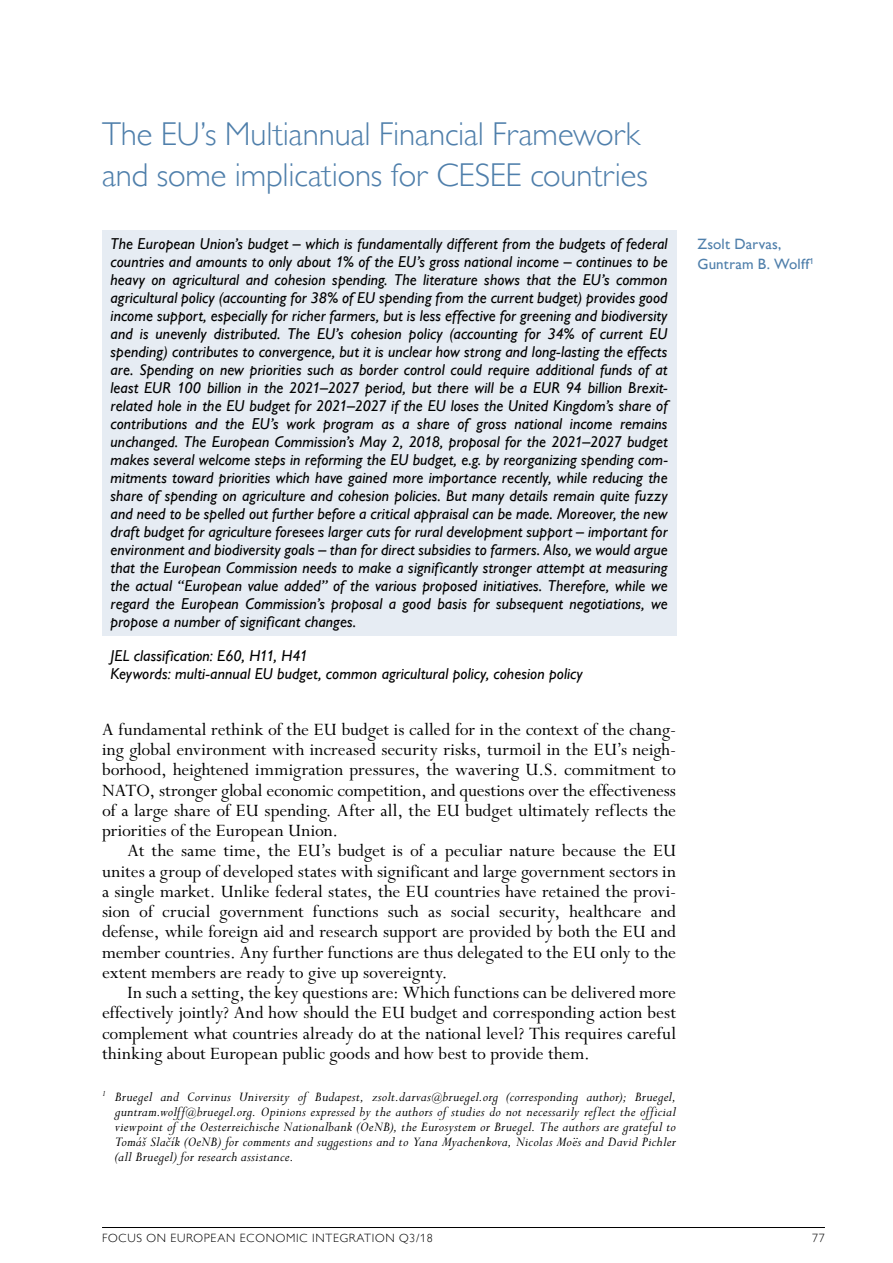
<style>
.page{position:relative;width:893px;height:1263px;background:#fff}
.page>*{position:absolute;margin:0;border:0;box-sizing:border-box;transform-origin:0 0}
.H__Kapiteltitel{font:300 33px/40.5px "Gill Sans MT Pro";letter-spacing:-.005em;color:#4f7fab}
.P__Text{font:19.5px/20.2px "Perpetua Std";letter-spacing:-.005em;color:#000;text-align:justify}
.P__Text_ohne_Einzug{font:19.5px/20.2px "Perpetua Std";letter-spacing:-.005em;color:#000;text-align:justify}
.t1{font:italic 500 15.75px/18px "Gill Sans MT Pro";letter-spacing:.005em;color:#000}
.P__Fussnote{font:italic 15px/15px "Perpetua Std";letter-spacing:.015em;color:#000;text-align:justify}
.t2{font:500 15px/20.2px "Gill Sans MT Pro";letter-spacing:.015em;color:#4f7fab}
.t3{font:300 12px "Gill Sans MT Pro";letter-spacing:.06em;color:#000}
.s1{font-size:12px}
</style>
<div class="page">
<hr style="left:102px;top:1227px;width:723px;height:1px;background:#000">
<div style="left:102px;top:230px;width:574px;height:406px;background:#e6ecf3"></div>
<p class="H__Kapiteltitel" style="left:102px;top:114px;width:547px">The EU’s Multiannual Financial Framework and some implications for CESEE countries</p>
<p class="t1" style="left:111px;top:235px;width:559px;text-align:justify">The European Union’s budget – which is fundamentally different from the budgets of federal countries and amounts to only about 1% of the EU’s gross national income – continues to be heavy on agricultural and cohesion spending. The literature shows that the EU’s common agricultural policy (accounting for 38% of EU spending from the current budget) provides good income support, especially for richer farmers, but is less effective for greening and biodiversity and is unevenly distributed. The EU’s cohesion policy (accounting for 34% of current EU spending) contributes to convergence, but it is unclear how strong and long-lasting the effects are. Spending on new priorities such as border control could require additional funds of at least EUR 100 billion in the 2021–2027 period, but there will be a EUR 94 billion Brexit&shy;related hole in the EU budget for 2021–2027 if the EU loses the United Kingdom’s share of contributions and the EU’s work program as a share of gross national income remains unchanged. The European Commission’s May 2, 2018, proposal for the 2021–2027 budget makes several welcome steps in reforming the EU budget, e.g. by reorganizing spending com&shy;mitments toward priorities which have gained more importance recently, while reducing the share of spending on agriculture and cohesion policies. But many details remain quite fuzzy and need to be spelled out further before a critical appraisal can be made. Moreover, the new draft budget for agriculture foresees larger cuts for rural development support – important for environment and biodiversity goals – than for direct subsidies to farmers. Also, we would argue that the European Commission needs to make a significantly stronger attempt at measuring the actual “European value added” of the various proposed initiatives. Therefore, while we regard the European Commission’s proposal a good basis for subsequent negotiations, we propose a number of significant changes.</p>
<p class="t2" style="left:697px;top:233px;width:118px">Zsolt Darvas,<br>Guntram B. Wolff<sup>1</sup></p>
<p class="t1" style="left:111px;top:647px;width:474px">JEL classification: E60, H11, H41<br>Keywords: multi-annual EU budget, common agricultural policy, cohesion policy</p>
<p class="P__Text_ohne_Einzug" style="left:102px;top:720px;width:576px">A fundamental rethink of the EU budget is called for in the context of the chang&shy;ing global environment with increased security risks, turmoil in the EU’s neigh&shy;borhood, heightened immigration pressures, the wavering U.S. commitment to NATO, stronger global economic competition, and questions over the effectiveness of a large share of EU spending. After all, the EU budget ultimately reflects the priorities of the European Union.</p>
<p class="P__Text" style="left:102px;top:841px;width:576px;text-indent:26px">At the same time, the EU’s budget is of a peculiar nature because the EU unites a group of developed states with significant and large government sectors in a single market. Unlike federal states, the EU countries have retained the provi&shy;sion of crucial government functions such as social security, healthcare and defense, while foreign aid and research support are provided by both the EU and member countries. Any further functions are thus delegated to the EU only to the extent members are ready to give up sovereignty.</p>
<p class="P__Text" style="left:102px;top:983px;width:576px;text-indent:26px">In such a setting, the key questions are: Which functions can be delivered more effectively jointly? And how should the EU budget and corresponding action best complement what countries already do at the national level? This requires careful thinking about European public goods and how best to provide them.</p>
<p class="P__Fussnote" style="left:115px;top:1090px;width:563px;text-indent:-13px"><sup>1</sup> Bruegel and Corvinus University of Budapest, zsolt.darvas<span class="s1">@</span>bruegel.org (corresponding author); Bruegel, guntram.wolff<span class="s1">@</span>bruegel.org. Opinions expressed by the authors of studies do not necessarily reflect the official viewpoint of the Oesterreichische Nationalbank (OeNB), the Eurosystem or Bruegel. The authors are grateful to Tomáš Slacˇík (OeNB) for comments and suggestions and to Yana Myachenkova, Nicolas Moës and David Pichler (all Bruegel) for research assistance.</p>
<p class="t3" style="left:102px;top:1231px;width:332px">FOCUS ON EUROPEAN ECONOMIC INTEGRATION Q3/18</p>
<p class="t3" style="left:812px;top:1231px;width:14px">77</p>
</div>
